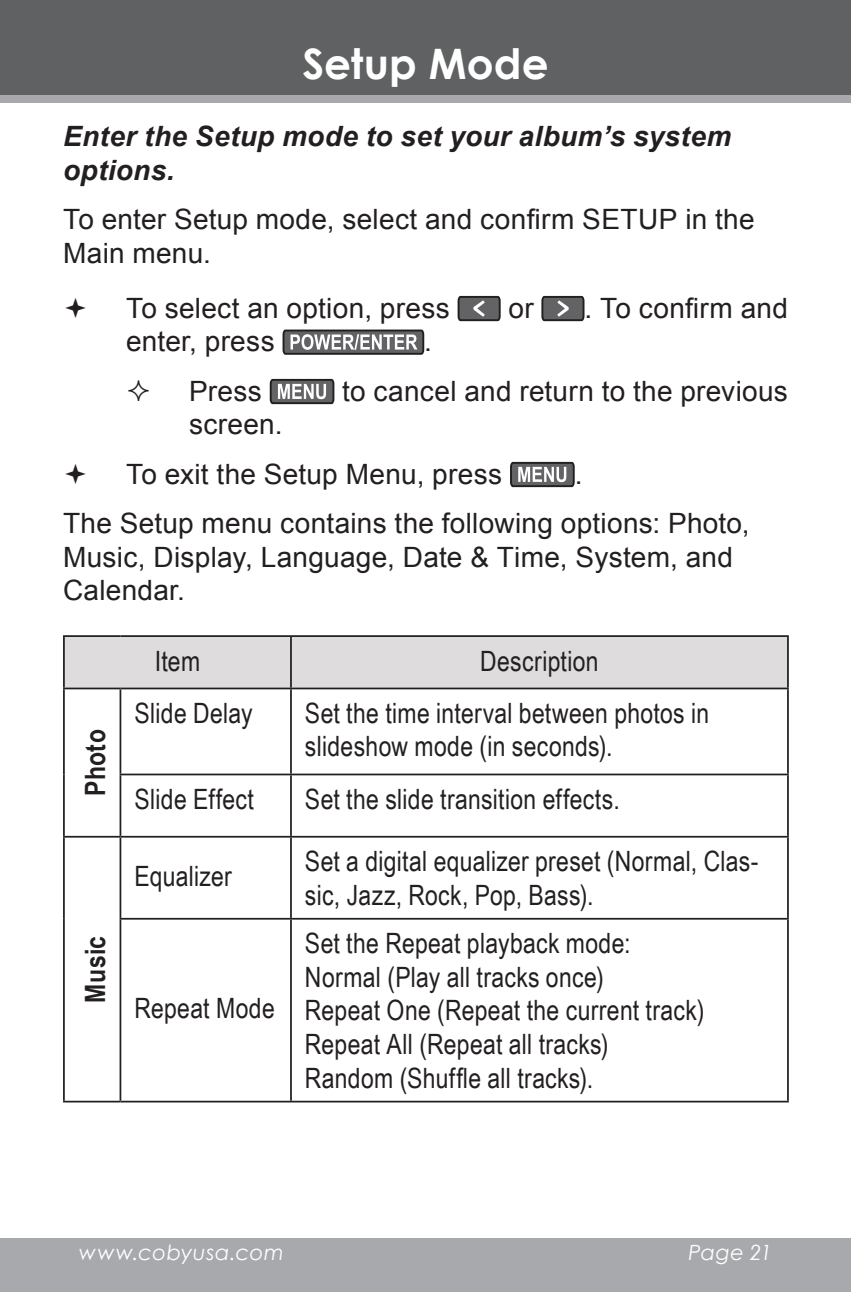
<style>
.page{position:relative;width:851px;height:1292px;background:#fff}
.page>*{position:absolute;margin:0;border:0;box-sizing:border-box;transform-origin:0 0}
.t1{font:700 42px "Century Gothic";letter-spacing:.005em;color:#fff}
.t2{font:28px/33.6px "Arial Narrow";letter-spacing:.01em;color:#231f20}
.t3{font:28px/33.6px "Arial";letter-spacing:.01em;color:#231f20}
.t4{font:italic 700 28px/33.6px "Arial";letter-spacing:.015em;color:#231f20}
.t5{font:700 28px "Arial Narrow";letter-spacing:.015em;color:#231f20}
.t6{font:italic 21px "Century Gothic";letter-spacing:.025em;color:#fff}
</style>
<div class="page">
<div style="left:0;top:1237px;width:850px;height:55px;background:#a8a9ad"></div>
<div style="left:0;top:94px;width:850px;height:9px;background:#a8a9ad"></div>
<div style="left:0;top:0;width:850px;height:94px;background:#5f6162"></div>
<svg style="left:457px;top:295px;width:44px;height:27px"></svg>
<svg style="left:541px;top:295px;width:44px;height:27px"></svg>
<svg style="left:282px;top:329px;width:143px;height:26px"></svg>
<svg style="left:269px;top:378px;width:66px;height:27px"></svg>
<svg style="left:510px;top:461px;width:65px;height:27px"></svg>
<div style="left:65px;top:637px;width:722px;height:50px;background:#dedcdc"></div>
<hr style="left:290px;top:689px;width:2px;height:84px;background:#231f20">
<hr style="left:787px;top:689px;width:1px;height:84px;background:#231f20">
<hr style="left:291px;top:773px;width:497px;height:2px;background:#231f20">
<hr style="left:290px;top:775px;width:2px;height:61px;background:#231f20">
<hr style="left:787px;top:775px;width:1px;height:61px;background:#231f20">
<hr style="left:291px;top:836px;width:497px;height:1px;background:#231f20">
<hr style="left:290px;top:837px;width:2px;height:81px;background:#231f20">
<hr style="left:787px;top:837px;width:1px;height:81px;background:#231f20">
<hr style="left:291px;top:918px;width:497px;height:1px;background:#231f20">
<hr style="left:290px;top:919px;width:2px;height:181px;background:#231f20">
<hr style="left:787px;top:919px;width:1px;height:181px;background:#231f20">
<hr style="left:291px;top:1100px;width:497px;height:2px;background:#231f20">
<hr style="left:291px;top:635px;width:497px;height:2px;background:#231f20">
<hr style="left:787px;top:637px;width:1px;height:50px;background:#231f20">
<hr style="left:291px;top:687px;width:497px;height:2px;background:#231f20">
<hr style="left:63px;top:689px;width:2px;height:85px;background:#231f20">
<hr style="left:63px;top:774px;width:2px;height:62px;background:#231f20">
<hr style="left:63px;top:836px;width:57px;height:1px;background:#231f20">
<hr style="left:63px;top:837px;width:2px;height:81px;background:#231f20">
<hr style="left:63px;top:918px;width:2px;height:182px;background:#231f20">
<hr style="left:119px;top:689px;width:2px;height:84px;background:#231f20">
<hr style="left:119px;top:773px;width:172px;height:2px;background:#231f20">
<hr style="left:119px;top:775px;width:2px;height:61px;background:#231f20">
<hr style="left:120px;top:836px;width:171px;height:1px;background:#231f20">
<hr style="left:119px;top:837px;width:2px;height:81px;background:#231f20">
<hr style="left:119px;top:918px;width:172px;height:1px;background:#231f20">
<hr style="left:119px;top:919px;width:2px;height:181px;background:#231f20">
<hr style="left:63px;top:1100px;width:57px;height:2px;background:#231f20">
<hr style="left:120px;top:1100px;width:171px;height:2px;background:#231f20">
<hr style="left:63px;top:635px;width:57px;height:2px;background:#231f20">
<hr style="left:63px;top:637px;width:2px;height:50px;background:#231f20">
<hr style="left:120px;top:635px;width:171px;height:2px;background:#231f20">
<hr style="left:290px;top:637px;width:2px;height:50px;background:#231f20">
<hr style="left:63px;top:687px;width:57px;height:2px;background:#231f20">
<hr style="left:120px;top:687px;width:171px;height:2px;background:#231f20">
<h1 class="t1" style="left:302px;top:32px;width:248px">Setup Mode</h1>
<p class="t4" style="left:63px;top:121px;width:669px">Enter the Setup mode to set your album’s system options.</p>
<p class="t3" style="left:63px;top:203px;width:693px">To enter Setup mode, select and confirm SETUP in the<br>Main menu.</p>
<p class="t3" style="left:126px;top:291px;width:325px">To select an option, press</p>
<p class="t3" style="left:508px;top:291px;width:27px">or</p>
<p class="t3" style="left:584px;top:291px;width:205px">. To confirm and</p>
<p class="t3" style="left:126px;top:325px;width:150px">enter, press</p>
<p class="t3" style="left:424px;top:325px;width:9px">.</p>
<p class="t3" style="left:189px;top:374px;width:74px">Press</p>
<p class="t3" style="left:342px;top:374px;width:447px">to cancel and return to the previous</p>
<p class="t3" style="left:126px;top:400px;width:377px;line-height:49.4px;text-indent:63px">screen.<br>To exit the Setup Menu, press</p>
<p class="t3" style="left:63px;top:449px;width:688px;line-height:49.4px;text-indent:511px">.<br>The Setup menu contains the following options: Photo,</p>
<p class="t3" style="left:63px;top:540px;width:671px">Music, Display, Language, Date &amp; Time, System, and<br>Calendar.</p>
<p class="t5" style="left:74px;top:795px;width:68px;rotate:-90deg">Photo</p>
<p class="t5" style="left:74px;top:1002px;width:68px;rotate:-90deg">Music</p>
<p class="t2" style="left:155px;top:643px;width:47px">Item</p>
<p class="t2" style="left:480px;top:643px;width:120px">Description</p>
<p class="t2" style="left:134px;top:695px;width:120px">Slide Delay</p>
<p class="t2" style="left:305px;top:695px;width:405px">Set the time interval between photos in slideshow mode (in seconds).</p>
<p class="t2" style="left:134px;top:781px;width:121px">Slide Effect</p>
<p class="t2" style="left:305px;top:781px;width:316px">Set the slide transition effects.</p>
<p class="t2" style="left:134px;top:858px;width:99px">Equalizer</p>
<p class="t2" style="left:134px;top:990px;width:142px">Repeat Mode</p>
<p class="t2" style="left:305px;top:843px;width:455px">Set a digital equalizer preset (Normal, Clas&shy;sic, Jazz, Rock, Pop, Bass).</p>
<p class="t2" style="left:305px;top:925px;width:401px">Set the Repeat playback mode:<br>Normal (Play all tracks once)<br>Repeat One (Repeat the current track)<br>Repeat All (Repeat all tracks)<br>Random (Shuffle all tracks).</p>
<p class="t6" style="left:79px;top:1238px;width:207px">www.cobyusa.com</p>
<p class="t6" style="left:688px;top:1238px;width:85px">Page 21</p>
</div>
